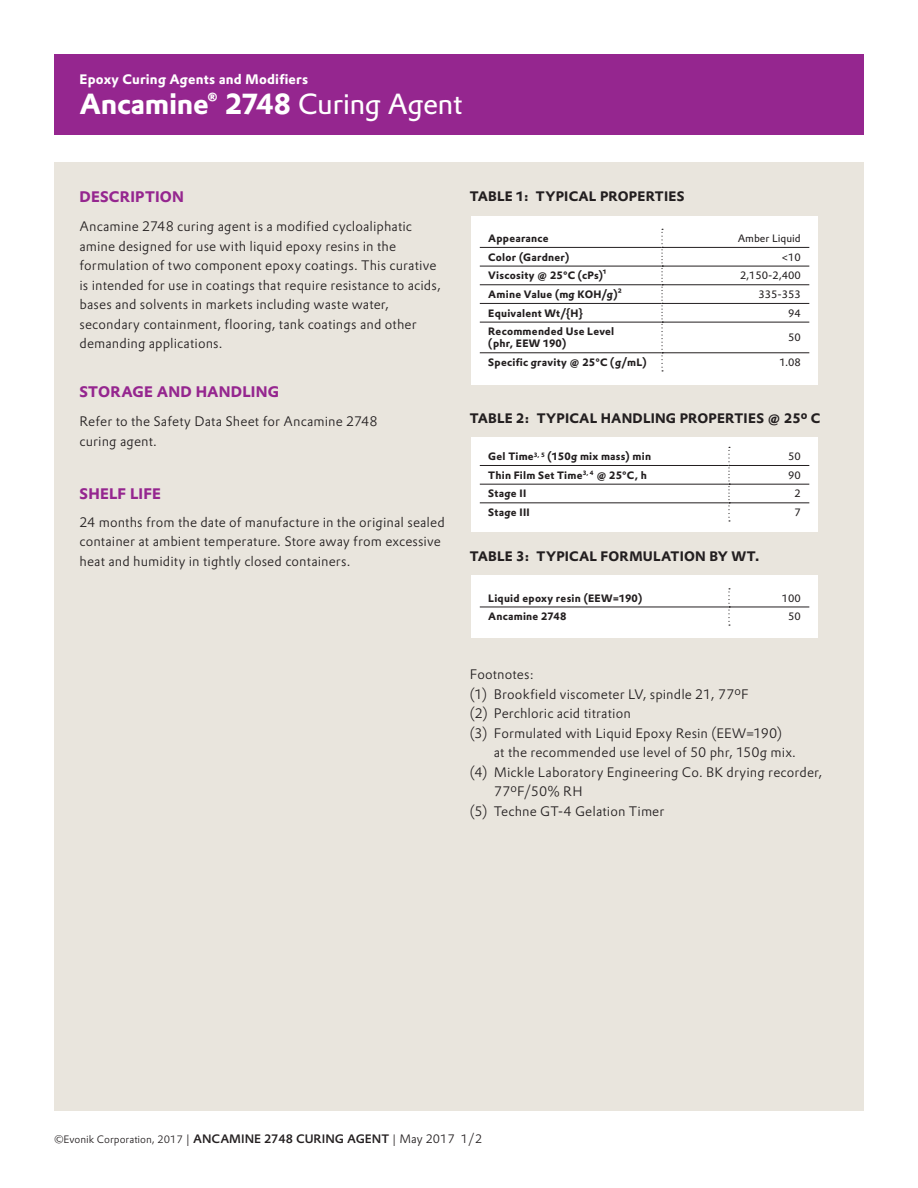
<style>
.page{position:relative;width:918px;height:1188px;background:#fff}
.page>*{position:absolute;margin:0;border:0;box-sizing:border-box;transform-origin:0 0}
.t1{font:700 28.5px "Evonik Prokyon";letter-spacing:-.01em;color:#fff}
.t2{font:700 15px "Evonik Prokyon";letter-spacing:.01em;color:#95268f}
.t3{font:300 13.5px/19.5px "Evonik Prokyon";letter-spacing:.01em;color:#231f20}
.t4{font:700 13.5px "Evonik Prokyon";letter-spacing:.015em;color:#231f20}
.t5{font:700 13.5px "Evonik Prokyon";letter-spacing:.015em;color:#fff}
.t6{font:700 10.5px/12px "Evonik Prokyon";letter-spacing:.02em;color:#231f20}
.t7{font:300 10.5px "Evonik Prokyon";color:#231f20}
.t8{font:10.5px "Evonik Prokyon";color:#231f20}
.s1{font-weight:400}
.s2{font-size:12px}
.s3{font-weight:500;font-size:12px}
</style>
<div class="page">
<div style="left:54px;top:54px;width:810px;height:81px;background:#95268f"></div>
<div style="left:54px;top:162px;width:810px;height:948px;background:#e9e5dd"></div>
<div style="left:471px;top:216px;width:347px;height:168px;background:#fff"></div>
<hr style="left:480px;top:247px;width:181px;height:1px;background:#231f20">
<hr style="left:480px;top:266px;width:181px;height:1px;background:#231f20">
<hr style="left:480px;top:285px;width:181px;height:1px;background:#231f20">
<hr style="left:480px;top:303px;width:181px;height:1px;background:#231f20">
<hr style="left:480px;top:322px;width:181px;height:1px;background:#231f20">
<hr style="left:480px;top:353px;width:181px;height:1px;background:#231f20">
<hr style="left:663px;top:247px;width:146px;height:1px;background:#231f20">
<hr style="left:663px;top:266px;width:146px;height:1px;background:#231f20">
<hr style="left:663px;top:285px;width:146px;height:1px;background:#231f20">
<hr style="left:663px;top:303px;width:146px;height:1px;background:#231f20">
<hr style="left:663px;top:322px;width:146px;height:1px;background:#231f20">
<hr style="left:663px;top:353px;width:146px;height:1px;background:#231f20">
<svg style="left:661px;top:229px;width:2px;height:142px"></svg>
<div style="left:471px;top:437px;width:347px;height:94px;background:#fff"></div>
<hr style="left:480px;top:465px;width:248px;height:1px;background:#231f20">
<hr style="left:730px;top:465px;width:79px;height:1px;background:#231f20">
<hr style="left:480px;top:484px;width:248px;height:1px;background:#231f20">
<hr style="left:480px;top:503px;width:248px;height:1px;background:#231f20">
<hr style="left:730px;top:484px;width:79px;height:1px;background:#231f20">
<hr style="left:730px;top:503px;width:79px;height:1px;background:#231f20">
<svg style="left:728px;top:447px;width:2px;height:75px"></svg>
<div style="left:471px;top:576px;width:347px;height:62px;background:#fff"></div>
<hr style="left:480px;top:607px;width:248px;height:1px;background:#231f20">
<hr style="left:730px;top:607px;width:79px;height:1px;background:#231f20">
<svg style="left:728px;top:588px;width:2px;height:38px"></svg>
<p class="t5" style="left:80px;top:69px;width:230px">Epoxy Curing Agents and Modifiers</p>
<h1 class="t1" style="left:80px;top:81px;width:385px">Ancamine® 2748 <span class="s1">Curing Agent</span></h1>
<p class="t2" style="left:80px;top:185px;width:106px">DESCRIPTION</p>
<p class="t3" style="left:80px;top:216px;width:363px">Ancamine 2748 curing agent is a modified cycloaliphatic amine designed for use with liquid epoxy resins in the formulation of two component epoxy coatings. This curative is intended for use in coatings that require resistance to acids, bases and solvents in markets including waste water, secondary containment, flooring, tank coatings and other demanding applications.</p>
<p class="t2" style="left:80px;top:380px;width:201px">STORAGE AND HANDLING</p>
<p class="t3" style="left:80px;top:411px;width:300px">Refer to the Safety Data Sheet for Ancamine 2748 curing agent.</p>
<p class="t2" style="left:80px;top:481px;width:83px">SHELF LIFE</p>
<p class="t3" style="left:80px;top:511px;width:367px">24 months from the date of manufacture in the original sealed container at ambient temperature. Store away from excessive heat and humidity in tightly closed containers.</p>
<p class="t4" style="left:470px;top:186px;width:216px">TABLE 1: TYPICAL PROPERTIES</p>
<p class="t6" style="left:488px;top:231px;width:62px">Appearance</p>
<p class="t8" style="left:738px;top:230px;width:65px">Amber Liquid</p>
<p class="t6" style="left:488px;top:250px;width:82px">Color (Gardner)</p>
<p class="t8" style="left:782px;top:249px;width:20px">&lt;10</p>
<p class="t6" style="left:488px;top:269px;width:119px">Viscosity @ 25°C (cPs)1</p>
<p class="t8" style="left:740px;top:268px;width:62px">2,150-2,400</p>
<p class="t6" style="left:488px;top:287px;width:135px">Amine Value (mg KOH/g)2</p>
<p class="t8" style="left:759px;top:286px;width:44px">335-353</p>
<p class="t6" style="left:488px;top:306px;width:96px">Equivalent Wt/{H}</p>
<p class="t8" style="left:788px;top:305px;width:14px">94</p>
<p class="t6" style="left:488px;top:325px;width:128px">Recommended Use Level (phr, EEW 190)</p>
<p class="t8" style="left:788px;top:330px;width:14px">50</p>
<p class="t6" style="left:488px;top:356px;width:160px">Specific gravity @ 25°C (g/mL)</p>
<p class="t8" style="left:779px;top:354px;width:23px">1.08</p>
<p class="t4" style="left:470px;top:407px;width:352px">TABLE 2: TYPICAL HANDLING PROPERTIES @ 25º C</p>
<p class="t6" style="left:488px;top:450px;width:164px">Gel Time<sup>3,</sup> <sup>5</sup> (150g mix mass) min</p>
<p class="t8" style="left:788px;top:448px;width:14px">50</p>
<p class="t6" style="left:488px;top:468px;width:160px">Thin Film Set Time<sup>3,</sup> <sup>4</sup> @ 25°C, h</p>
<p class="t8" style="left:788px;top:467px;width:14px">90</p>
<p class="t6" style="left:488px;top:487px;width:39px">Stage II</p>
<p class="t8" style="left:794px;top:486px;width:8px">2</p>
<p class="t6" style="left:488px;top:506px;width:43px">Stage III</p>
<p class="t8" style="left:794px;top:504px;width:8px">7</p>
<p class="t4" style="left:470px;top:546px;width:291px">TABLE 3: TYPICAL FORMULATION BY WT.</p>
<p class="t6" style="left:488px;top:591px;width:155px">Liquid epoxy resin (EEW=190)</p>
<p class="t8" style="left:782px;top:590px;width:20px">100</p>
<p class="t6" style="left:488px;top:610px;width:80px">Ancamine 2748</p>
<p class="t8" style="left:788px;top:608px;width:14px">50</p>
<p class="t3" style="left:470px;top:664px;width:66px">Footnotes:</p>
<p class="t3" style="left:470px;top:683px;width:280px">(1) Brookfield viscometer LV, spindle 21, 77ºF</p>
<p class="t3" style="left:470px;top:703px;width:163px">(2) Perchloric acid titration</p>
<p class="t3" style="left:470px;top:722px;width:314px">(3) Formulated with Liquid Epoxy Resin (EEW=190)</p>
<p class="t3" style="left:494px;top:742px;width:304px">at the recommended use level of 50 phr, 150g mix.</p>
<p class="t3" style="left:470px;top:761px;width:354px">(4) Mickle Laboratory Engineering Co. BK drying recorder,</p>
<p class="t3" style="left:494px;top:781px;width:90px">77ºF/50% RH</p>
<p class="t3" style="left:470px;top:800px;width:196px">(5) Techne GT-4 Gelation Timer</p>
<p class="t7" style="left:54px;top:1131px;width:430px">©Evonik Corporation, 2017 <span class="s2">|</span> <span class="s3">ANCAMINE 2748 CURING AGENT</span> <span class="s2">| May 2017 1/2</span></p>
</div>
